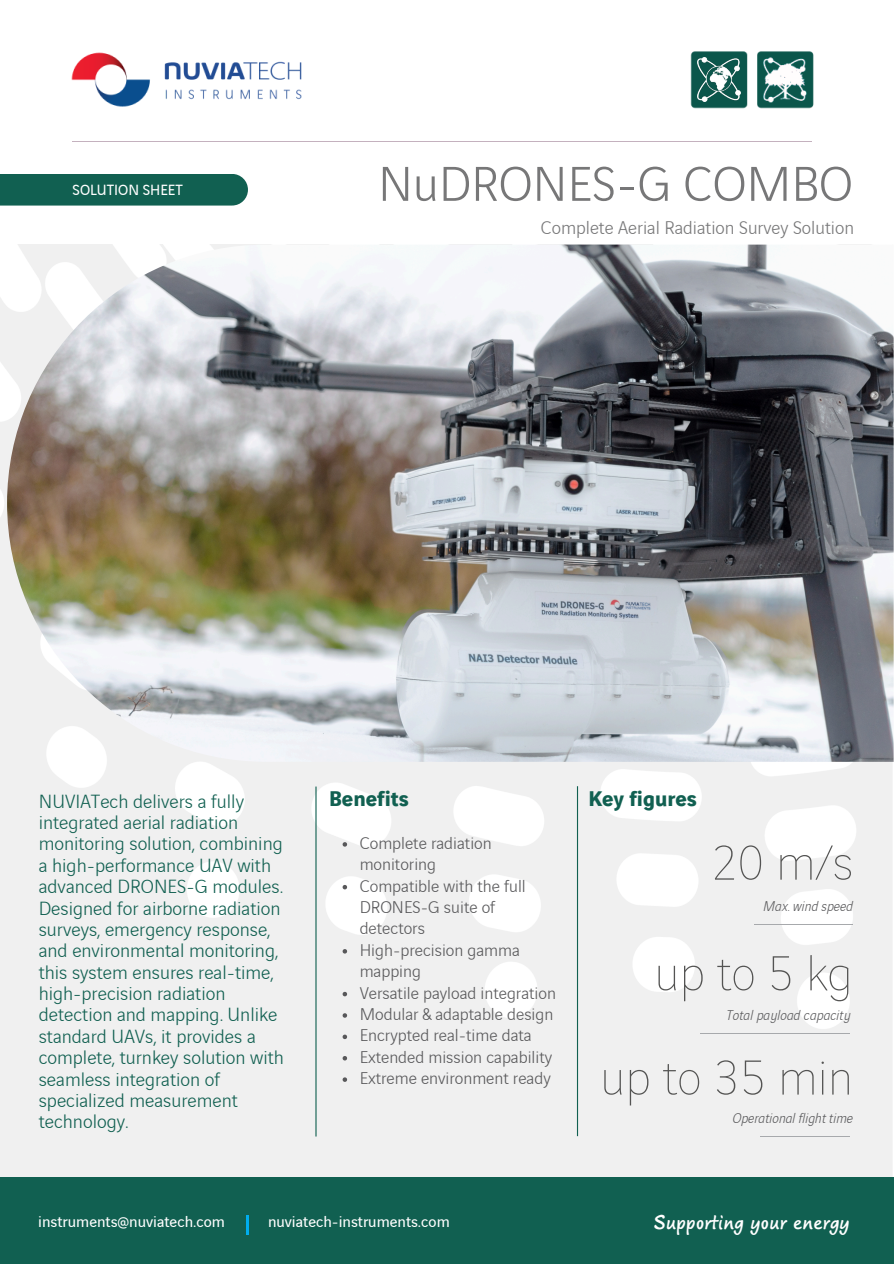
<style>
.page{position:relative;width:894px;height:1264px;background:#fff}
.page>*{position:absolute;margin:0;border:0;box-sizing:border-box;transform-origin:0 0}
.t1{font:200 52.5px "Vinci Sans";color:#545453}
.t2{font:300 52.2px "Vinci Sans";color:#777778}
.t3{font:24px "Vinci Scripte";color:#fff}
.t4{font:700 22.5px "Vinci Sans";color:#116051}
.t5{font:300 20.25px/21.3px "Vinci Sans";color:#116051}
.t6{font:300 19.5px "Vinci Sans";color:#777778}
.t7{font:300 18px/21.3px "Vinci Sans";color:#58585a}
.t8{font:16.5px "Vinci Sans";color:#fff}
.t9{font:15.6px "Vinci Sans";color:#fff}
.t10{font:italic 300 15px "Vinci Sans";letter-spacing:.005em;color:#58585a}
</style>
<div class="page">
<img style="left:7px;top:244px;width:886px;height:517px">
<img style="left:71px;top:52px;width:79px;height:55px">
<div style="left:0;top:174px;width:248px;height:31px;background:#116051"></div>
<div style="left:0;top:1176px;width:893px;height:87px;background:#116051"></div>
<hr style="left:247px;top:1214px;width:2px;height:20px;background:#00aeef">
<img style="left:164px;top:61px;width:138px;height:39px">
<hr style="left:72px;top:141px;width:739px;height:1px;background:#c4b1be">
<hr style="left:760px;top:1136px;width:89px;height:1px;background:#a7a9ac">
<hr style="left:700px;top:1032px;width:149px;height:1px;background:#a7a9ac">
<hr style="left:754px;top:924px;width:98px;height:1px;background:#a7a9ac">
<img style="left:690px;top:51px;width:124px;height:58px">
<img style="left:697px;top:58px;width:42px;height:44px">
<hr style="left:315px;top:786px;width:1px;height:350px;background:#116051">
<hr style="left:576px;top:786px;width:2px;height:350px;background:#116051">
<svg style="left:342px;top:842px;width:5px;height:4px"></svg>
<svg style="left:342px;top:884px;width:5px;height:5px"></svg>
<svg style="left:342px;top:949px;width:5px;height:4px"></svg>
<svg style="left:342px;top:991px;width:5px;height:5px"></svg>
<svg style="left:342px;top:1013px;width:5px;height:4px"></svg>
<svg style="left:342px;top:1034px;width:5px;height:5px"></svg>
<svg style="left:342px;top:1055px;width:5px;height:5px"></svg>
<svg style="left:342px;top:1077px;width:5px;height:4px"></svg>
<p class="t9" style="left:73px;top:182px;width:112px">SOLUTION SHEET</p>
<p class="t2" style="left:378px;top:161px;width:476px">NuDRONES-G COMBO</p>
<p class="t6" style="left:540px;top:219px;width:314px">Complete Aerial Radiation Survey Solution</p>
<p class="t5" style="left:39px;top:791px;width:246px">NUVIATech delivers a fully integrated aerial radiation monitoring solution, combining a high-performance UAV with advanced DRONES-G modules.<br>Designed for airborne radiation surveys, emergency response, and environmental monitoring, this system ensures real-time, high-precision radiation detection and mapping. Unlike standard UAVs, it provides a complete, turnkey solution with seamless integration of specialized measurement technology.</p>
<h2 class="t4" style="left:329px;top:788px;width:81px">Benefits</h2>
<p class="t7" style="left:359px;top:833px;width:133px">Complete radiation monitoring</p>
<p class="t7" style="left:359px;top:876px;width:167px">Compatible with the full<br>DRONES-G suite of detectors</p>
<p class="t7" style="left:359px;top:940px;width:162px">High-precision gamma mapping</p>
<p class="t7" style="left:359px;top:983px;width:198px">Versatile payload integration</p>
<p class="t7" style="left:359px;top:1004px;width:195px">Modular &amp; adaptable design</p>
<p class="t7" style="left:359px;top:1025px;width:173px">Encrypted real-time data</p>
<p class="t7" style="left:359px;top:1047px;width:194px">Extended mission capability</p>
<p class="t7" style="left:359px;top:1068px;width:192px">Extreme environment ready</p>
<h1 class="t4" style="left:588px;top:788px;width:110px">Key figures</h1>
<p class="t1" style="left:711px;top:839px;width:143px">20 m/s</p>
<h1 class="t10" style="left:763px;top:899px;width:91px">Max. wind speed</h1>
<h1 class="t1" style="left:654px;top:949px;width:200px">up to 5 kg</h1>
<p class="t10" style="left:725px;top:1008px;width:126px">Total payload capacity</p>
<p class="t1" style="left:600px;top:1054px;width:254px">up to 35 min</p>
<h3 class="t10" style="left:732px;top:1111px;width:122px">Operational flight time</h3>
<p class="t8" style="left:38px;top:1213px;width:188px">instruments@nuviatech.com</p>
<h2 class="t8" style="left:268px;top:1213px;width:183px">nuviatech-instruments.com</h2>
<h3 class="t3" style="left:653px;top:1211px;width:197px">Supporting your energy</h3>
</div>
